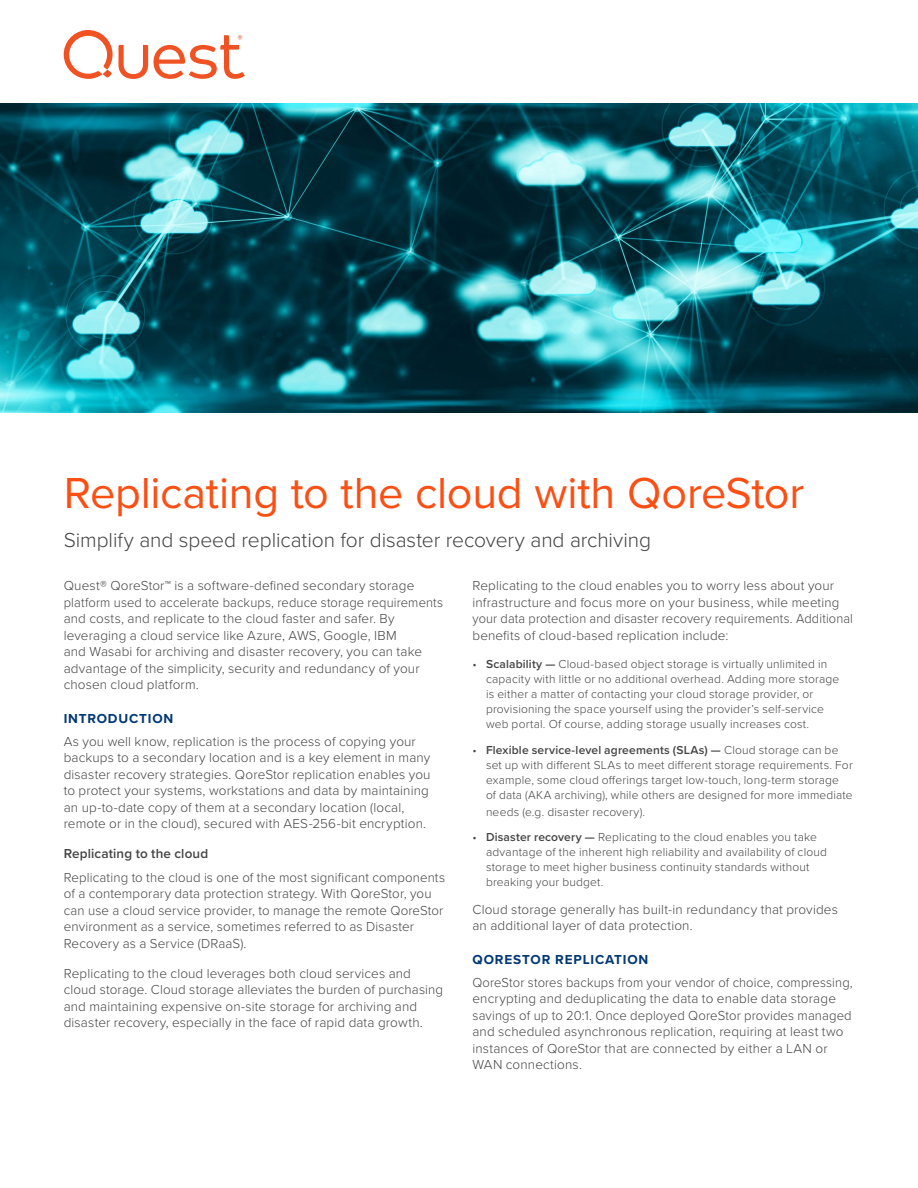
<style>
.page{position:relative;width:918px;height:1188px;background:#fff}
.page>*{position:absolute;margin:0;border:0;box-sizing:border-box;transform-origin:0 0}
.t1{font:45px "Proxima Nova";letter-spacing:-.005em;color:#fb4f14}
.t2{font:300 21px "Proxima Nova";letter-spacing:-.005em;color:#444}
.t3{font:300 13.5px/16.5px "Proxima Nova";letter-spacing:.01em;color:#444}
.t4{font:300 13.5px/16.5px "Proxima Nova";letter-spacing:.01em;color:#444;scale:.96 1}
.t5{font:700 13.5px "Proxima Nova";letter-spacing:.065em;color:#003876}
.t6{font:600 13.5px "Proxima Nova";letter-spacing:.01em;color:#444}
.t7{font:300 12px/15px "Proxima Nova";letter-spacing:.015em;color:#444}
.s1{font-weight:600}
</style>
<div class="page">
<svg style="left:154px;top:35px;width:91px;height:44px"></svg>
<svg style="left:64px;top:30px;width:84px;height:49px"></svg>
<img style="left:0;top:104px;width:918px;height:309px">
<h1 class="t1" style="left:64px;top:459px;width:742px">Replicating to the cloud with QoreStor</h1>
<h2 class="t2" style="left:64px;top:524px;width:589px">Simplify and speed replication for disaster recovery and archiving</h2>
<p class="t3" style="left:64px;top:577px;width:381px">Quest® QoreStor™ is a software-defined secondary storage platform used to accelerate backups, reduce storage requirements and costs, and replicate to the cloud faster and safer. By leveraging a cloud service like Azure, AWS, Google, IBM<br>and Wasabi for archiving and disaster recovery, you can take advantage of the simplicity, security and redundancy of your chosen cloud platform.</p>
<p class="t5" style="left:64px;top:708px;width:111px">INTRODUCTION</p>
<p class="t3" style="left:64px;top:733px;width:368px">As you well know, replication is the process of copying your backups to a secondary location and is a key element in many disaster recovery strategies. QoreStor replication enables you to protect your systems, workstations and data by maintaining an up-to-date copy of them at a secondary location (local, remote or in the cloud), secured with AES-256-bit encryption.</p>
<p class="t6" style="left:64px;top:844px;width:146px">Replicating to the cloud</p>
<p class="t3" style="left:64px;top:868px;width:383px">Replicating to the cloud is one of the most significant components of a contemporary data protection strategy. With QoreStor, you can use a cloud service provider, to manage the remote QoreStor environment as a service, sometimes referred to as Disaster Recovery as a Service (DRaaS).</p>
<p class="t3" style="left:64px;top:964px;width:381px">Replicating to the cloud leverages both cloud services and cloud storage. Cloud storage alleviates the burden of purchasing and maintaining expensive on-site storage for archiving and disaster recovery, especially in the face of rapid data growth.</p>
<p class="t3" style="left:472px;top:577px;width:382px">Replicating to the cloud enables you to worry less about your infrastructure and focus more on your business, while meeting your data protection and disaster recovery requirements. Additional benefits of cloud-based replication include:</p>
<p class="t7" style="left:486px;top:656px;width:355px;text-indent:-14px">• <span class="s1">Scalability —</span> Cloud-based object storage is virtually unlimited in capacity with little or no additional overhead. Adding more storage is either a matter of contacting your cloud storage provider, or provisioning the space yourself using the provider’s self-service web portal. Of course, adding storage usually increases cost.</p>
<p class="t7" style="left:486px;top:742px;width:368px;text-indent:-14px">• <span class="s1">Flexible service-level agreements (SLAs) —</span> Cloud storage can be set up with different SLAs to meet different storage requirements. For example, some cloud offerings target low-touch, long-term storage<br>of data (AKA archiving), while others are designed for more immediate</p>
<p class="t7" style="left:486px;top:803px;width:161px">needs (e.g. disaster recovery).</p>
<p class="t7" style="left:486px;top:829px;width:343px;text-indent:-14px">• <span class="s1">Disaster recovery —</span> Replicating to the cloud enables you take advantage of the inherent high reliability and availability of cloud storage to meet higher business continuity standards without breaking your budget.</p>
<p class="t3" style="left:472px;top:900px;width:367px">Cloud storage generally has built-in redundancy that provides an additional layer of data protection.</p>
<p class="t5" style="left:472px;top:949px;width:177px">QORESTOR REPLICATION</p>
<p class="t4" style="left:472px;top:973px;width:398px">QoreStor stores backups from your vendor of choice, compressing, encrypting and deduplicating the data to enable data storage savings of up to 20:1. Once deployed QoreStor provides managed and scheduled asynchronous replication, requiring at least two instances of QoreStor that are connected by either a LAN or WAN connections.</p>
</div>
